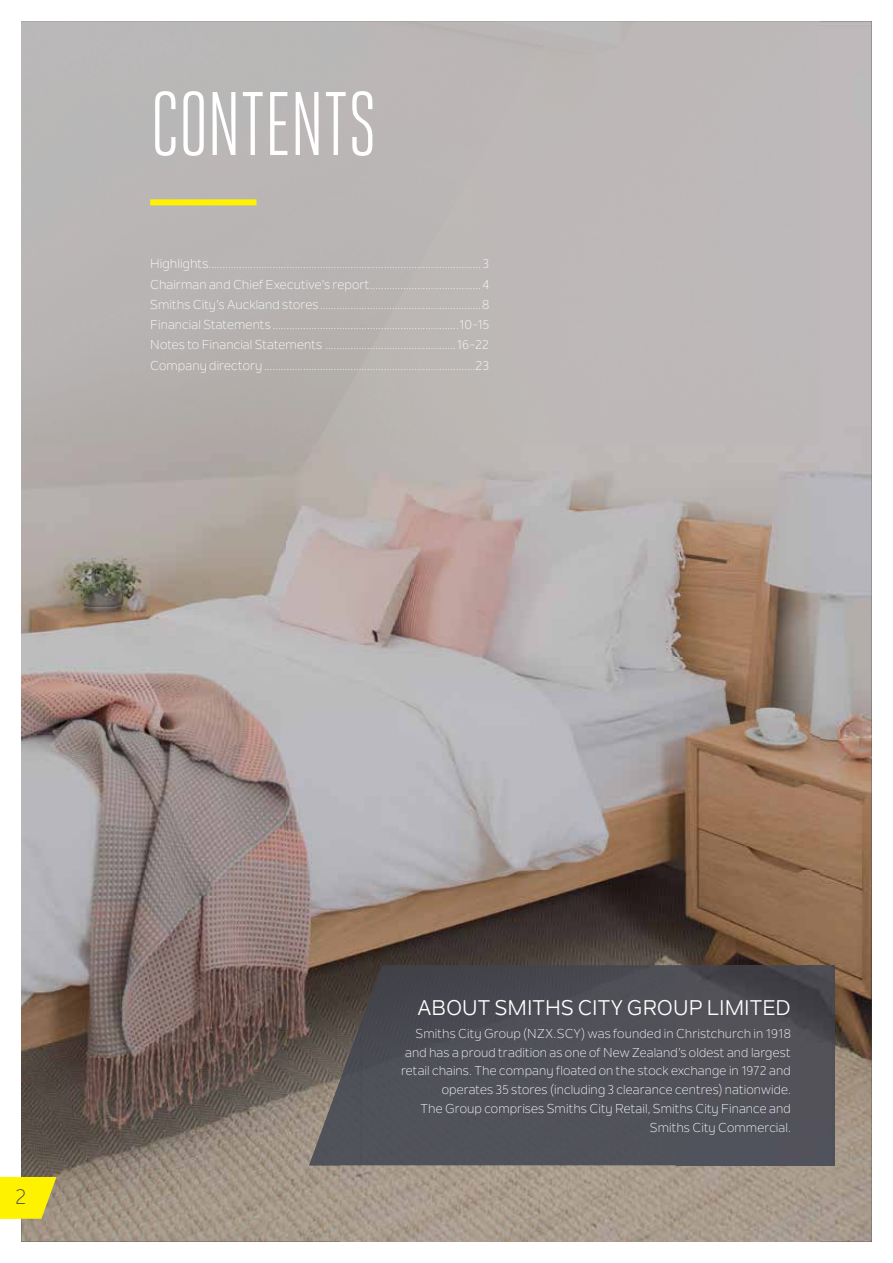
<style>
.page{position:relative;width:893px;height:1263px;background:#fff}
.page>*{position:absolute;margin:0;border:0;box-sizing:border-box;transform-origin:0 0}
.t1{font:90px "Heroic Condensed";letter-spacing:-.005em;color:#fff}
.t2{font:21px "Nolan Next";color:#fff}
.t3{font:21px "Nolan Next";color:#43474f}
.t4{font:12.75px/20.2px "Nolan Next";letter-spacing:.005em;color:#fff;text-align:justify}
</style>
<div class="page">
<img style="left:21px;top:21px;width:798px;height:849px">
<img style="left:819px;top:21px;width:53px;height:1221px">
<img style="left:21px;top:870px;width:266px;height:212px">
<img style="left:287px;top:870px;width:532px;height:106px">
<img style="left:287px;top:976px;width:74px;height:106px">
<img style="left:21px;top:1082px;width:319px;height:160px">
<img style="left:340px;top:1165px;width:479px;height:77px">
<img style="left:361px;top:965px;width:473px;height:200px">
<img style="left:309px;top:1021px;width:53px;height:144px">
<div style="left:150px;top:199px;width:106px;height:6px;background:#fff200"></div>
<svg style="left:0;top:1177px;width:57px;height:42px;background:#f0e312"></svg>
<h1 class="t1" style="left:150px;top:75px;width:228px">CONTENTS</h1>
<p class="t4" style="left:150px;top:254px;width:341px">Highlights .................................................................................................. 3<br>Chairman and Chief Executive’s report ........................................4<br>Smiths City’s Auckland stores ..........................................................8<br>Financial Statements ...................................................................10-15<br>Notes to Financial Statements ...............................................16-22<br>Company directory ............................................................................23</p>
<h2 class="t3" style="left:15px;top:1184px;width:13px">2</h2>
<h2 class="t2" style="left:417px;top:995px;width:375px">ABOUT SMITHS CITY GROUP LIMITED</h2>
<p class="t4" style="left:401px;top:1024px;width:391px;line-height:18.8px;text-align:right">Smiths City Group (NZX.SCY) was founded in Christchurch in 1918 and has a proud tradition as one of New Zealand’s oldest and largest retail chains. The company floated on the stock exchange in 1972 and operates 35 stores (including 3 clearance centres) nationwide.<br>The Group comprises Smiths City Retail, Smiths City Finance and Smiths City Commercial.</p>
</div>
